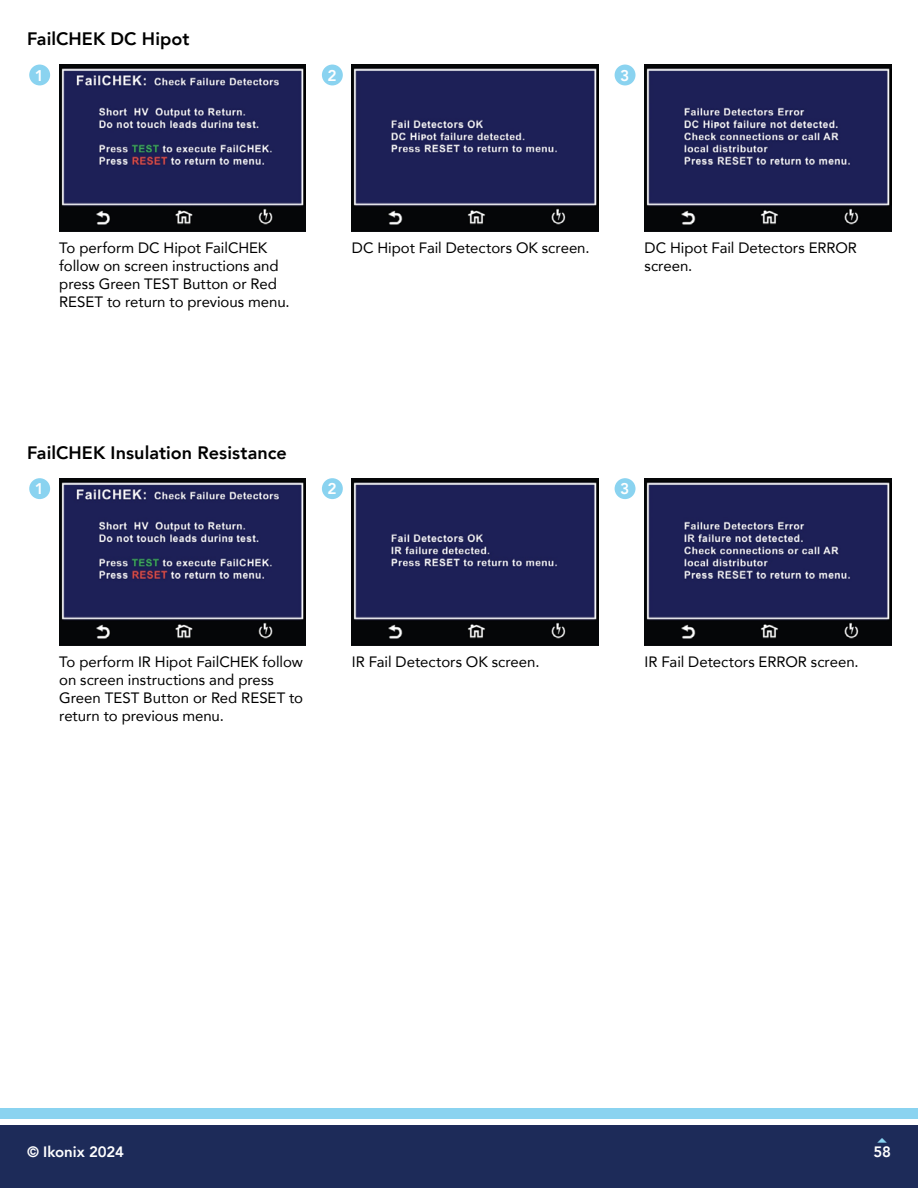
<style>
.page{position:relative;width:918px;height:1188px;background:#fff}
.page>*{position:absolute;margin:0;border:0;box-sizing:border-box;transform-origin:0 0}
.t1{font:800 18px "Avenir";letter-spacing:.005em;color:#000}
.t2{font:800 15.45px "Avenir";color:#fff}
.t3{font:15px/18px "Avenir";letter-spacing:-.005em;color:#000}
.t4{font:800 15px "Avenir";letter-spacing:-.005em;color:#fff}
</style>
<div class="page">
<div style="left:0;top:1108px;width:918px;height:11px;background:#8ad3f0"></div>
<div style="left:0;top:1125px;width:918px;height:63px;background:#1d2b59"></div>
<img style="left:59px;top:65px;width:247px;height:167px">
<div style="left:29px;top:65px;width:21px;height:20px;background:#8ad3f0;border-radius:50%"></div>
<img style="left:352px;top:65px;width:246px;height:167px">
<div style="left:322px;top:65px;width:21px;height:20px;background:#8ad3f0;border-radius:50%"></div>
<img style="left:645px;top:65px;width:246px;height:167px">
<div style="left:615px;top:65px;width:21px;height:20px;background:#8ad3f0;border-radius:50%"></div>
<img style="left:59px;top:478px;width:247px;height:167px">
<div style="left:29px;top:478px;width:21px;height:21px;background:#8ad3f0;border-radius:50%"></div>
<img style="left:352px;top:478px;width:246px;height:167px">
<div style="left:322px;top:478px;width:21px;height:21px;background:#8ad3f0;border-radius:50%"></div>
<img style="left:645px;top:478px;width:246px;height:167px">
<div style="left:615px;top:478px;width:21px;height:21px;background:#8ad3f0;border-radius:50%"></div>
<p class="t1" style="left:27px;top:22px;width:164px">FailCHEK DC Hipot</p>
<p class="t2" style="left:35px;top:61px;width:11px">1</p>
<p class="t2" style="left:327px;top:61px;width:11px">2</p>
<p class="t2" style="left:620px;top:61px;width:11px">3</p>
<p class="t3" style="left:59px;top:238px;width:232px">To perform DC Hipot FailCHEK follow on screen instructions and press Green TEST Button or Red<br>RESET to return to previous menu.</p>
<p class="t3" style="left:352px;top:238px;width:239px">DC Hipot Fail Detectors OK screen.</p>
<p class="t3" style="left:645px;top:238px;width:214px">DC Hipot Fail Detectors ERROR screen.</p>
<p class="t1" style="left:27px;top:436px;width:261px">FailCHEK Insulation Resistance</p>
<p class="t2" style="left:35px;top:475px;width:11px">1</p>
<p class="t2" style="left:327px;top:475px;width:11px">2</p>
<p class="t2" style="left:620px;top:475px;width:11px">3</p>
<p class="t3" style="left:59px;top:652px;width:245px">To perform IR Hipot FailCHEK follow on screen instructions and press<br>Green TEST Button or Red RESET to return to previous menu.</p>
<p class="t3" style="left:352px;top:652px;width:189px">IR Fail Detectors OK screen.</p>
<p class="t3" style="left:645px;top:652px;width:216px">IR Fail Detectors ERROR screen.</p>
<p class="t4" style="left:27px;top:1138px;width:99px">© Ikonix 2024</p>
<p class="t4" style="left:874px;top:1138px;width:19px">58</p>
</div>
